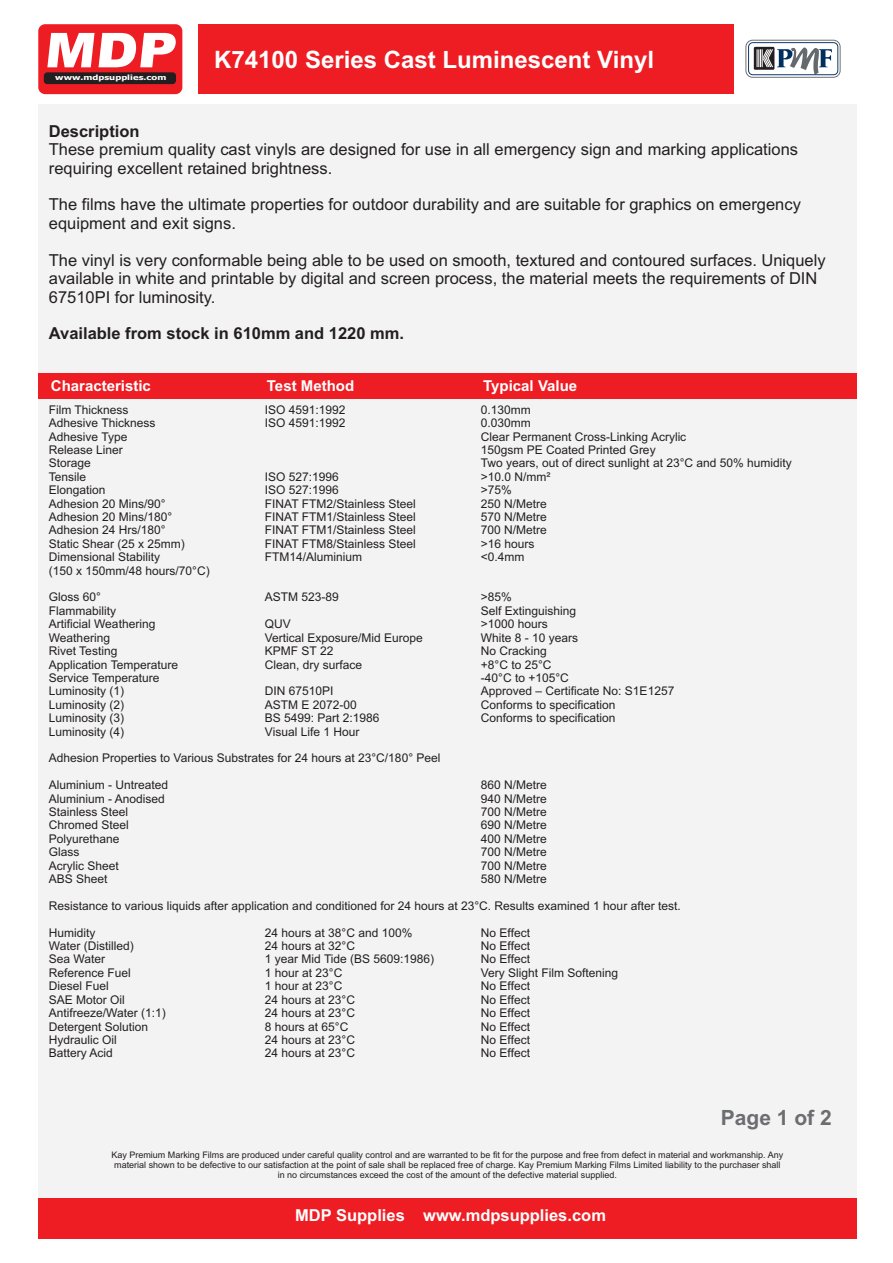
<style>
.page{position:relative;width:893px;height:1263px;background:#fff}
.page>*{position:absolute;margin:0;border:0;box-sizing:border-box;transform-origin:0 0}
.t1{font:900 48px "Arial";color:#fff;scale:1.12 1}
.t2{font:700 24px "Arial";color:#fff}
.t3{font:700 21px "Arial";color:#6c6d70}
.t4{font:16.5px/18.5px "Arial";color:#231f20}
.t5{font:700 16.5px "Arial";color:#231f20}
.t6{font:700 16.5px "Arial";color:#fff}
.t7{font:700 15px "Arial";color:#fff}
.t8{font:12px "Arial";color:#231f20}
.t9{font:9px/10.1px "Arial";color:#231f20;text-align:center}
.t10{font:700 7.2px "Tahoma";letter-spacing:.005em;color:#fff;scale:1.31 1}
</style>
<div class="page">
<div style="left:198px;top:24px;width:536px;height:70px;background:#ee1d23"></div>
<div style="left:38px;top:104px;width:818px;height:1112px;background:#f3f3f3"></div>
<div style="left:38px;top:373px;width:818px;height:26px;background:#ee1d23"></div>
<div style="left:38px;top:24px;width:144px;height:70px;background:#ee1d23;border-radius:7px"></div>
<div style="left:44px;top:72px;width:132px;height:12px;background:#231f20;border-radius:4px"></div>
<div style="left:38px;top:1198px;width:818px;height:40px;background:#ee1d23"></div>
<svg style="left:745px;top:40px;width:96px;height:38px"></svg>
<h1 class="t1" style="left:44px;top:33px;width:124px">MDP</h1>
<p class="t10" style="left:55px;top:75px;width:86px">www.mdpsupplies.com</p>
<h2 class="t2" style="left:214px;top:51px;width:441px">K74100 Series Cast Luminescent Vinyl</h2>
<h3 class="t5" style="left:49px;top:125px;width:92px">Description</h3>
<h3 class="t4" style="left:49px;top:142px;width:751px">These premium quality cast vinyls are designed for use in all emergency sign and marking applications requiring excellent retained brightness.</h3>
<h3 class="t4" style="left:49px;top:197px;width:753px">The films have the ultimate properties for outdoor durability and are suitable for graphics on emergency equipment and exit signs.</h3>
<h3 class="t4" style="left:49px;top:252px;width:778px">The vinyl is very conformable being able to be used on smooth, textured and contoured surfaces. Uniquely available in white and printable by digital and screen process, the material meets the requirements of DIN<br>67510PI for luminosity.</h3>
<h3 class="t5" style="left:49px;top:327px;width:357px">Available from stock in 610mm and 1220 mm.</h3>
<p class="t7" style="left:51px;top:380px;width:102px">Characteristic</p>
<p class="t7" style="left:267px;top:380px;width:89px">Test Method</p>
<p class="t7" style="left:483px;top:380px;width:95px">Typical Value</p>
<p class="t8" style="left:49px;top:405px;width:81px">Film Thickness</p>
<p class="t8" style="left:265px;top:405px;width:82px">ISO 4591:1992</p>
<p class="t8" style="left:481px;top:405px;width:52px">0.130mm</p>
<p class="t8" style="left:49px;top:418px;width:108px">Adhesive Thickness</p>
<p class="t8" style="left:265px;top:418px;width:82px">ISO 4591:1992</p>
<p class="t8" style="left:481px;top:418px;width:52px">0.030mm</p>
<p class="t8" style="left:49px;top:432px;width:80px">Adhesive Type</p>
<p class="t8" style="left:481px;top:432px;width:207px">Clear Permanent Cross-Linking Acrylic</p>
<p class="t8" style="left:49px;top:445px;width:76px">Release Liner</p>
<p class="t8" style="left:481px;top:445px;width:176px">150gsm PE Coated Printed Grey</p>
<p class="t8" style="left:49px;top:459px;width:44px">Storage</p>
<p class="t8" style="left:481px;top:459px;width:312px">Two years, out of direct sunlight at 23°C and 50% humidity</p>
<p class="t8" style="left:49px;top:472px;width:39px">Tensile</p>
<p class="t8" style="left:265px;top:472px;width:76px">ISO 527:1996</p>
<p class="t8" style="left:481px;top:472px;width:71px">&gt;10.0 N/mm²</p>
<p class="t8" style="left:49px;top:485px;width:58px">Elongation</p>
<p class="t8" style="left:265px;top:485px;width:76px">ISO 527:1996</p>
<p class="t8" style="left:481px;top:485px;width:33px">&gt;75%</p>
<p class="t8" style="left:49px;top:499px;width:118px">Adhesion 20 Mins/90°</p>
<p class="t8" style="left:265px;top:499px;width:152px">FINAT FTM2/Stainless Steel</p>
<p class="t8" style="left:481px;top:499px;width:68px">250 N/Metre</p>
<p class="t8" style="left:49px;top:512px;width:125px">Adhesion 20 Mins/180°</p>
<p class="t8" style="left:265px;top:512px;width:152px">FINAT FTM1/Stainless Steel</p>
<p class="t8" style="left:481px;top:512px;width:68px">570 N/Metre</p>
<p class="t8" style="left:49px;top:526px;width:118px">Adhesion 24 Hrs/180°</p>
<p class="t8" style="left:265px;top:526px;width:152px">FINAT FTM1/Stainless Steel</p>
<p class="t8" style="left:481px;top:526px;width:68px">700 N/Metre</p>
<p class="t8" style="left:49px;top:539px;width:138px">Static Shear (25 x 25mm)</p>
<p class="t8" style="left:265px;top:539px;width:152px">FINAT FTM8/Stainless Steel</p>
<p class="t8" style="left:481px;top:539px;width:55px">&gt;16 hours</p>
<p class="t8" style="left:49px;top:552px;width:113px">Dimensional Stability</p>
<p class="t8" style="left:265px;top:552px;width:99px">FTM14/Aluminium</p>
<p class="t8" style="left:481px;top:552px;width:45px">&lt;0.4mm</p>
<p class="t8" style="left:49px;top:566px;width:162px">(150 x 150mm/48 hours/70°C)</p>
<p class="t8" style="left:49px;top:593px;width:54px">Gloss 60°</p>
<p class="t8" style="left:265px;top:593px;width:76px">ASTM 523-89</p>
<p class="t8" style="left:481px;top:593px;width:33px">&gt;85%</p>
<p class="t8" style="left:49px;top:606px;width:69px">Flammability</p>
<p class="t8" style="left:481px;top:606px;width:97px">Self Extinguishing</p>
<p class="t8" style="left:49px;top:619px;width:108px">Artificial Weathering</p>
<p class="t8" style="left:265px;top:619px;width:28px">QUV</p>
<p class="t8" style="left:481px;top:619px;width:69px">&gt;1000 hours</p>
<p class="t8" style="left:49px;top:633px;width:63px">Weathering</p>
<p class="t8" style="left:265px;top:633px;width:160px">Vertical Exposure/Mid Europe</p>
<p class="t8" style="left:481px;top:633px;width:99px">White 8 - 10 years</p>
<p class="t8" style="left:49px;top:646px;width:70px">Rivet Testing</p>
<p class="t8" style="left:265px;top:646px;width:70px">KPMF ST 22</p>
<p class="t8" style="left:481px;top:646px;width:68px">No Cracking</p>
<p class="t8" style="left:49px;top:660px;width:131px">Application Temperature</p>
<p class="t8" style="left:265px;top:660px;width:99px">Clean, dry surface</p>
<p class="t8" style="left:481px;top:660px;width:72px">+8°C to 25°C</p>
<p class="t8" style="left:49px;top:673px;width:112px">Service Temperature</p>
<p class="t8" style="left:481px;top:673px;width:89px">-40°C to +105°C</p>
<p class="t8" style="left:49px;top:686px;width:77px">Luminosity (1)</p>
<p class="t8" style="left:265px;top:686px;width:70px">DIN 67510PI</p>
<p class="t8" style="left:481px;top:686px;width:195px">Approved – Certificate No: S1E1257</p>
<p class="t8" style="left:49px;top:700px;width:77px">Luminosity (2)</p>
<p class="t8" style="left:265px;top:700px;width:94px">ASTM E 2072-00</p>
<p class="t8" style="left:481px;top:700px;width:136px">Conforms to specification</p>
<p class="t8" style="left:49px;top:713px;width:77px">Luminosity (3)</p>
<p class="t8" style="left:265px;top:713px;width:116px">BS 5499: Part 2:1986</p>
<p class="t8" style="left:481px;top:713px;width:136px">Conforms to specification</p>
<p class="t8" style="left:49px;top:727px;width:77px">Luminosity (4)</p>
<p class="t8" style="left:265px;top:727px;width:96px">Visual Life 1 Hour</p>
<p class="t8" style="left:49px;top:754px;width:393px">Adhesion Properties to Various Substrates for 24 hours at 23°C/180° Peel</p>
<p class="t8" style="left:49px;top:780px;width:121px">Aluminium - Untreated</p>
<p class="t8" style="left:481px;top:780px;width:68px">860 N/Metre</p>
<p class="t8" style="left:49px;top:794px;width:118px">Aluminium - Anodised</p>
<p class="t8" style="left:481px;top:794px;width:68px">940 N/Metre</p>
<p class="t8" style="left:49px;top:807px;width:81px">Stainless Steel</p>
<p class="t8" style="left:481px;top:807px;width:68px">700 N/Metre</p>
<p class="t8" style="left:49px;top:821px;width:82px">Chromed Steel</p>
<p class="t8" style="left:481px;top:821px;width:68px">690 N/Metre</p>
<p class="t8" style="left:49px;top:834px;width:72px">Polyurethane</p>
<p class="t8" style="left:481px;top:834px;width:68px">400 N/Metre</p>
<p class="t8" style="left:49px;top:847px;width:32px">Glass</p>
<p class="t8" style="left:481px;top:847px;width:68px">700 N/Metre</p>
<p class="t8" style="left:49px;top:861px;width:72px">Acrylic Sheet</p>
<p class="t8" style="left:481px;top:861px;width:68px">700 N/Metre</p>
<p class="t8" style="left:49px;top:874px;width:60px">ABS Sheet</p>
<p class="t8" style="left:481px;top:874px;width:68px">580 N/Metre</p>
<p class="t8" style="left:49px;top:901px;width:633px">Resistance to various liquids after application and conditioned for 24 hours at 23°C. Results examined 1 hour after test.</p>
<p class="t8" style="left:49px;top:928px;width:48px">Humidity</p>
<p class="t8" style="left:265px;top:928px;width:149px">24 hours at 38°C and 100%</p>
<p class="t8" style="left:481px;top:928px;width:51px">No Effect</p>
<p class="t8" style="left:49px;top:941px;width:86px">Water (Distilled)</p>
<p class="t8" style="left:265px;top:941px;width:92px">24 hours at 32°C</p>
<p class="t8" style="left:481px;top:941px;width:51px">No Effect</p>
<p class="t8" style="left:49px;top:955px;width:58px">Sea Water</p>
<p class="t8" style="left:265px;top:955px;width:171px">1 year Mid Tide (BS 5609:1986)</p>
<p class="t8" style="left:481px;top:955px;width:51px">No Effect</p>
<p class="t8" style="left:49px;top:968px;width:84px">Reference Fuel</p>
<p class="t8" style="left:265px;top:968px;width:79px">1 hour at 23°C</p>
<p class="t8" style="left:481px;top:968px;width:139px">Very Slight Film Softening</p>
<p class="t8" style="left:49px;top:981px;width:62px">Diesel Fuel</p>
<p class="t8" style="left:265px;top:981px;width:79px">1 hour at 23°C</p>
<p class="t8" style="left:481px;top:981px;width:51px">No Effect</p>
<p class="t8" style="left:49px;top:995px;width:78px">SAE Motor Oil</p>
<p class="t8" style="left:265px;top:995px;width:92px">24 hours at 23°C</p>
<p class="t8" style="left:481px;top:995px;width:51px">No Effect</p>
<p class="t8" style="left:49px;top:1008px;width:118px">Antifreeze/Water (1:1)</p>
<p class="t8" style="left:265px;top:1008px;width:92px">24 hours at 23°C</p>
<p class="t8" style="left:481px;top:1008px;width:51px">No Effect</p>
<p class="t8" style="left:49px;top:1022px;width:101px">Detergent Solution</p>
<p class="t8" style="left:265px;top:1022px;width:85px">8 hours at 65°C</p>
<p class="t8" style="left:481px;top:1022px;width:51px">No Effect</p>
<p class="t8" style="left:49px;top:1035px;width:70px">Hydraulic Oil</p>
<p class="t8" style="left:265px;top:1035px;width:92px">24 hours at 23°C</p>
<p class="t8" style="left:481px;top:1035px;width:51px">No Effect</p>
<p class="t8" style="left:49px;top:1048px;width:66px">Battery Acid</p>
<p class="t8" style="left:265px;top:1048px;width:92px">24 hours at 23°C</p>
<p class="t8" style="left:481px;top:1048px;width:51px">No Effect</p>
<h3 class="t3" style="left:721px;top:1110px;width:112px">Page 1 of 2</h3>
<p class="t9" style="left:111px;top:1150px;width:673px">Kay Premium Marking Films are produced under careful quality control and are warranted to be fit for the purpose and free from defect in material and workmanship. Any material shown to be defective to our satisfaction at the point of sale shall be replaced free of charge. Kay Premium Marking Films Limited liability to the purchaser shall in no circumstances exceed the cost of the amount of the defective material supplied.</p>
<h3 class="t6" style="left:295px;top:1209px;width:312px">MDP Supplies www.mdpsupplies.com</h3>
</div>
